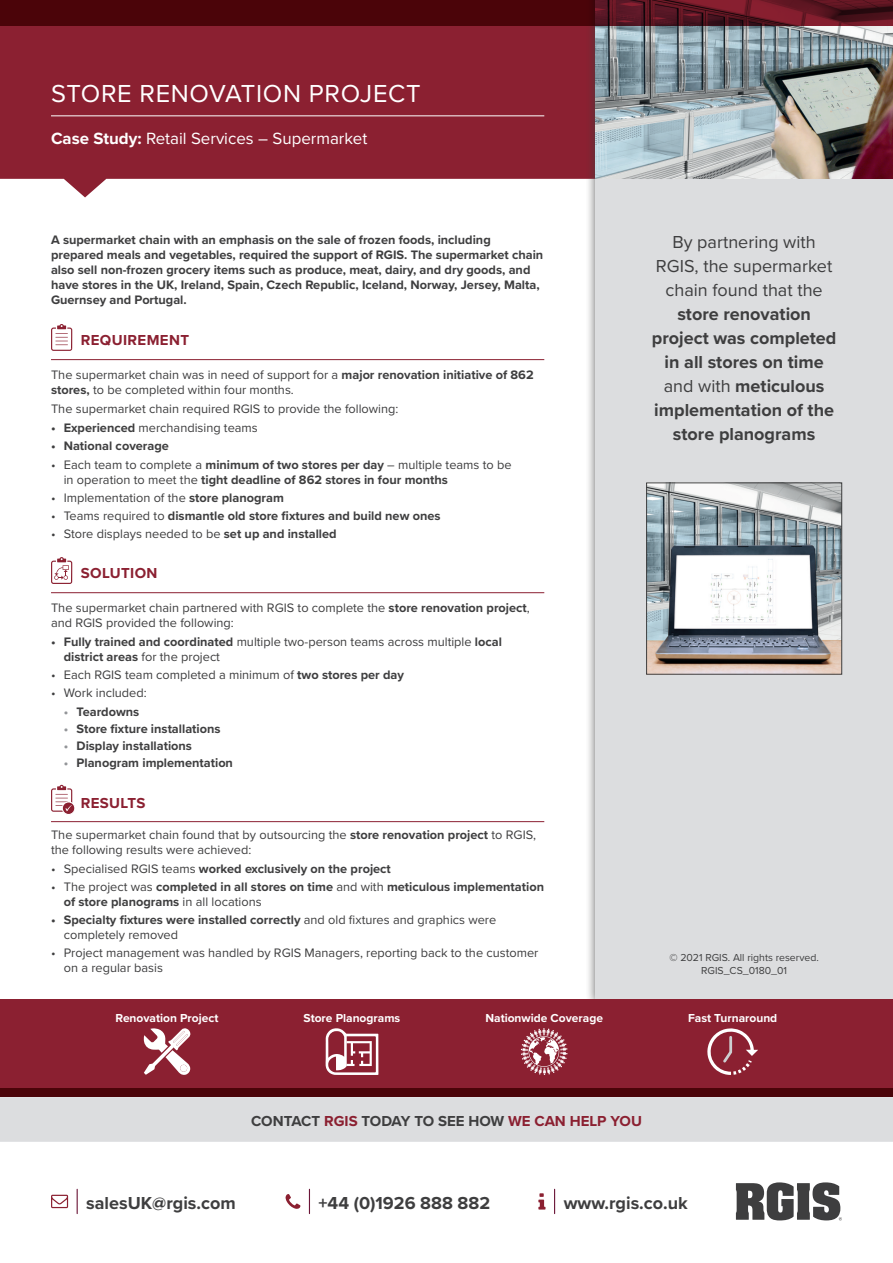
<style>
.page{position:relative;width:893px;height:1263px;background:#fff}
.page>*{position:absolute;margin:0;border:0;box-sizing:border-box;transform-origin:0 0}
.t1{font:25.5px "Proxima Nova";letter-spacing:.025em;color:#fff}
.t2{font:700 18px/24px "Proxima Nova";color:#3e3e3f;text-align:center}
.t3{font:18px/24px "Proxima Nova";color:#3e3e3f;text-align:center}
.t4{font:16.8px "Proxima Nova";color:#fff}
.t5{font:700 15px "Proxima Nova";color:#3e3e3f}
.t6{font:700 15px "Proxima Nova";letter-spacing:.025em;color:#8b2031}
.t7{font:12.75px/15px "Proxima Nova";color:#3e3e3f}
.t8{font:700 12.75px/15px "Proxima Nova";color:#3e3e3f}
.t9{font:700 12px "Proxima Nova";color:#fff}
.t10{font:10.5px/12.6px "Proxima Nova";color:#3e3e3f;text-align:center}
.s1{font-weight:700}
.s2{font-weight:400}
.s3{color:#939598}
.s4{color:#8b2031}
</style>
<div class="page">
<svg style="left:554px;top:1189px;width:1px;height:24px"></svg>
<svg style="left:538px;top:1193px;width:7px;height:16px"></svg>
<svg style="left:77px;top:1189px;width:1px;height:24px"></svg>
<svg style="left:51px;top:1195px;width:17px;height:13px"></svg>
<svg style="left:309px;top:1189px;width:1px;height:24px"></svg>
<svg style="left:286px;top:1194px;width:14px;height:15px"></svg>
<svg style="left:736px;top:1182px;width:106px;height:38px"></svg>
<div style="left:0;top:1097px;width:893px;height:45px;background:#dcdddf"></div>
<svg style="left:0;top:26px;width:585px;height:171px;background:#973746"></svg>
<div style="left:585px;top:0;width:308px;height:1010px;background:#3e3e3f;opacity:.75"></div>
<div style="left:595px;top:0;width:298px;height:1001px;background:#dcdddf"></div>
<hr style="left:51px;top:116px;width:493px;height:1px;background:#fff">
<div style="left:0;top:999px;width:893px;height:98px;background:#8b2031"></div>
<img style="left:595px;top:26px;width:298px;height:153px">
<hr style="left:51px;top:359px;width:493px;height:1px;background:#8b2031">
<hr style="left:51px;top:592px;width:493px;height:1px;background:#8b2031">
<hr style="left:51px;top:821px;width:493px;height:1px;background:#8b2031">
<svg style="left:51px;top:324px;width:22px;height:27px"></svg>
<svg style="left:51px;top:557px;width:22px;height:27px"></svg>
<svg style="left:51px;top:785px;width:24px;height:29px"></svg>
<img style="left:648px;top:485px;width:192px;height:187px">
<div style="left:646px;top:483px;width:196px;height:191px;border:1px solid #3e3e3f"></div>
<svg style="left:0;top:0;width:893px;height:26px;background:#500911"></svg>
<div style="left:0;top:1089px;width:893px;height:8px;background:#4b0409"></div>
<svg style="left:144px;top:1028px;width:47px;height:47px"></svg>
<div style="left:180px;top:1065px;width:7px;height:7px;background:#fff;border-radius:50%"></div>
<svg style="left:521px;top:1028px;width:46px;height:47px"></svg>
<svg style="left:707px;top:1028px;width:51px;height:47px"></svg>
<svg style="left:326px;top:1028px;width:52px;height:47px"></svg>
<h1 class="t1" style="left:51px;top:74px;width:371px">STORE RENOVATION PROJECT</h1>
<h3 class="t4" style="left:51px;top:126px;width:318px"><span class="s1">Case Study:</span> Retail Services – Supermarket</h3>
<p class="t8" style="left:51px;top:232px;width:494px">A supermarket chain with an emphasis on the sale of frozen foods, including prepared meals and vegetables, required the support of RGIS. The supermarket chain also sell non-frozen grocery items such as produce, meat, dairy, and dry goods, and have stores in the UK, Ireland, Spain, Czech Republic, Iceland, Norway, Jersey, Malta, Guernsey and Portugal.</p>
<p class="t6" style="left:81px;top:329px;width:110px">REQUIREMENT</p>
<p class="t7" style="left:51px;top:366px;width:484px">The supermarket chain was in need of support for a <span class="s1">major renovation initiative of 862 stores,</span> to be completed within four months.</p>
<p class="t7" style="left:51px;top:401px;width:349px">The supermarket chain required RGIS to provide the following:</p>
<p class="t7" style="left:51px;top:420px;width:208px"><span class="s1">• Experienced</span> merchandising teams</p>
<p class="t8" style="left:51px;top:438px;width:119px">• National coverage</p>
<p class="t8" style="left:64px;top:456px;width:449px;text-indent:-13px"><span class="s2">• Each team to complete a</span> minimum of two stores per day <span class="s2">– multiple teams to be in operation to meet the</span> tight deadline of 862 stores in four months</p>
<p class="t7" style="left:51px;top:489px;width:234px">• Implementation of the <span class="s1">store planogram</span></p>
<p class="t8" style="left:51px;top:508px;width:391px"><span class="s2">• Teams required to</span> dismantle old store fixtures and build new ones</p>
<p class="t7" style="left:51px;top:526px;width:287px">• Store displays needed to be <span class="s1">set up and installed</span></p>
<p class="t6" style="left:81px;top:562px;width:78px">SOLUTION</p>
<p class="t7" style="left:51px;top:599px;width:480px">The supermarket chain partnered with RGIS to complete the <span class="s1">store renovation project</span>, and RGIS provided the following:</p>
<p class="t7" style="left:64px;top:634px;width:440px;text-indent:-13px"><span class="s1">• Fully trained and coordinated</span> multiple two-person teams across multiple <span class="s1">local district areas</span> for the project</p>
<p class="t7" style="left:51px;top:667px;width:354px">• Each RGIS team completed a minimum of <span class="s1">two stores per day</span></p>
<p class="t7" style="left:51px;top:685px;width:97px">• Work included:</p>
<p class="t8" style="left:64px;top:703px;width:77px"><span class="s3">•</span> Teardowns</p>
<p class="t8" style="left:64px;top:721px;width:158px"><span class="s3">•</span> Store fixture installations</p>
<p class="t8" style="left:64px;top:738px;width:130px"><span class="s3">•</span> Display installations</p>
<p class="t8" style="left:64px;top:755px;width:171px"><span class="s3">•</span> Planogram implementation</p>
<p class="t6" style="left:81px;top:791px;width:66px">RESULTS</p>
<p class="t7" style="left:51px;top:826px;width:487px">The supermarket chain found that by outsourcing the <span class="s1">store renovation project</span> to RGIS, the following results were achieved:</p>
<p class="t8" style="left:51px;top:861px;width:341px"><span class="s2">• Specialised RGIS teams</span> worked exclusively on the project</p>
<p class="t8" style="left:64px;top:879px;width:482px;text-indent:-13px"><span class="s2">• The project was</span> completed in all stores on time <span class="s2">and with</span> meticulous implementation of store planograms <span class="s2">in all locations</span></p>
<p class="t7" style="left:64px;top:912px;width:434px;text-indent:-13px"><span class="s1">• Specialty fixtures were installed correctly</span> and old fixtures and graphics were completely removed</p>
<p class="t7" style="left:64px;top:945px;width:476px;text-indent:-13px">• Project management was handled by RGIS Managers, reporting back to the customer on a regular basis</p>
<h2 class="t3" style="left:656px;top:229px;width:178px">By partnering with<br>RGIS, the supermarket chain found that the</h2>
<h2 class="t2" style="left:652px;top:302px;width:186px">store renovation project was completed in all stores on time <span class="s2">and with</span> meticulous implementation of the store planograms</h2>
<p class="t10" style="left:669px;top:951px;width:151px">© 2021 RGIS. All rights reserved.<br>RGIS_CS_0180_01</p>
<p class="t9" style="left:116px;top:1009px;width:104px">Renovation Project</p>
<p class="t9" style="left:304px;top:1009px;width:98px">Store Planograms</p>
<p class="t9" style="left:485px;top:1009px;width:119px">Nationwide Coverage</p>
<p class="t9" style="left:688px;top:1009px;width:91px">Fast Turnaround</p>
<p class="t5" style="left:251px;top:1110px;width:392px">CONTACT <span class="s4">RGIS</span> TODAY TO SEE HOW <span class="s4">WE CAN HELP YOU</span></p>
<h2 class="t2" style="left:86px;top:1190px;width:151px">salesUK@rgis.com</h2>
<h2 class="t2" style="left:319px;top:1190px;width:173px">+44 (0)1926 888 882</h2>
<h2 class="t2" style="left:564px;top:1190px;width:126px">www.rgis.co.uk</h2>
</div>
